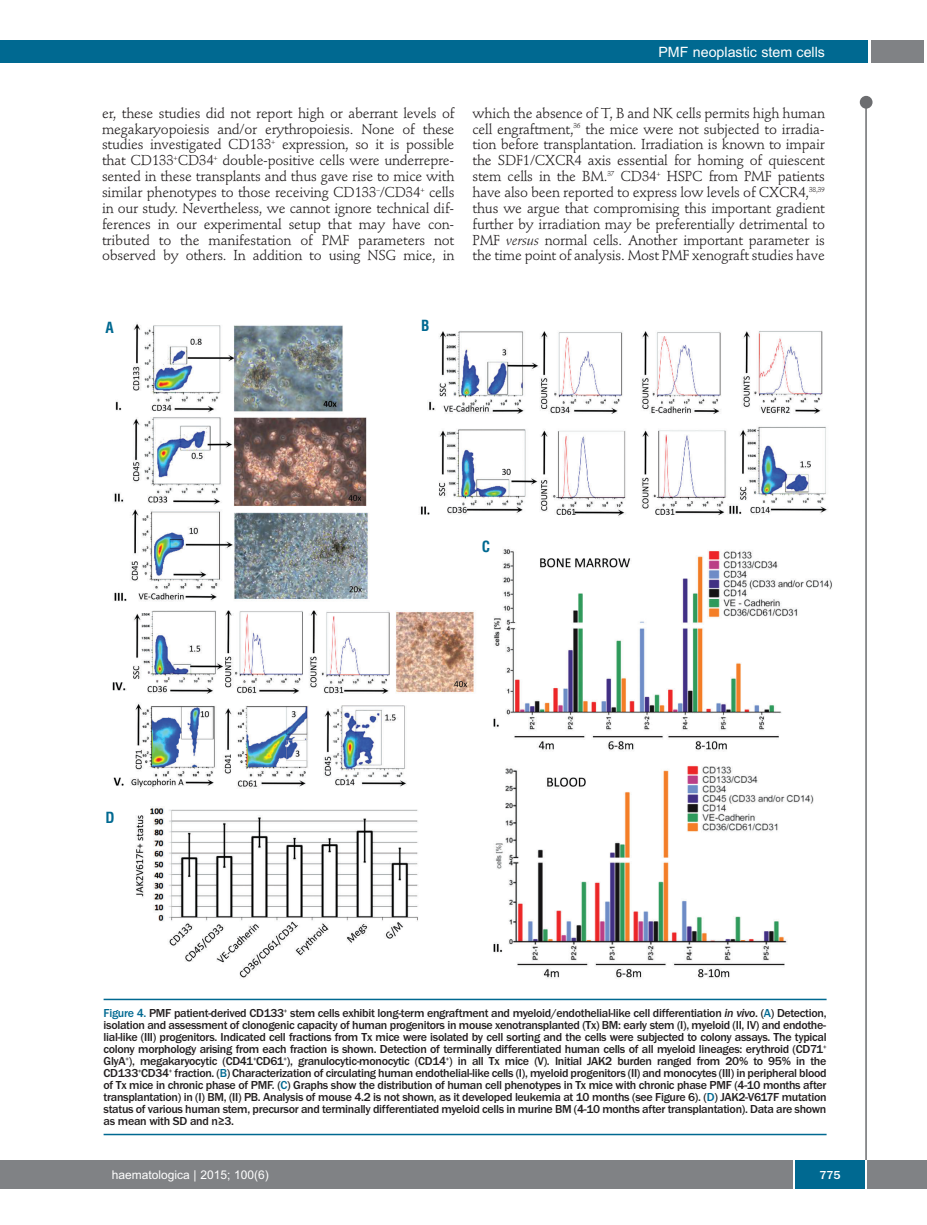
<style>
.page{position:relative;width:927px;height:1225px;background:#fff}
.page>*{position:absolute;margin:0;border:0;box-sizing:border-box;transform-origin:0 0}
.t1{font:700 condensed 15px "Helvetica";color:#006991}
.t2{font:14.25px/15.9px "Stempel Schneidler";letter-spacing:-.015em;color:#231f20;text-align:justify}
.t3{font:14.25px "Arial";color:#fff}
.t4{font:500 12px/12px "Franklin Gothic";letter-spacing:-.025em;color:#231f20;text-align:justify}
.t5{font:12px "Arial";color:#fff}
.t6{font:500 12px "Franklin Gothic";color:#fff}
.s1{font-style:italic}
.s2{color:#006991}
</style>
<div class="page">
<div style="left:860px;top:96px;width:12px;height:13px;background:#6c6d70;border-radius:50%"></div>
<hr style="left:865px;top:98px;width:2px;height:1062px;background:#6c6d70">
<div style="left:871px;top:40px;width:52px;height:22px;background:#808285"></div>
<div style="left:18px;top:40px;width:849px;height:22px;background:#006991"></div>
<div style="left:17px;top:1160px;width:910px;height:28px;background:#808285"></div>
<div style="left:795px;top:1160px;width:70px;height:28px;background:#006991"></div>
<hr style="left:793px;top:1160px;width:2px;height:28px;background:#fff">
<hr style="left:865px;top:1160px;width:2px;height:28px;background:#fff">
<div style="left:0;top:40px;width:19px;height:22px;background:#006991"></div>
<div style="left:0;top:1160px;width:18px;height:28px;background:#808285"></div>
<img style="left:112px;top:323px;width:720px;height:656px">
<hr style="left:104px;top:998px;width:723px;height:2px;background:#006991">
<hr style="left:104px;top:1133px;width:723px;height:2px;background:#006991">
<p class="t3" style="left:658px;top:44px;width:168px">PMF neoplastic stem cells</p>
<p class="t2" style="left:102px;top:106px;width:354px">er, these studies did not report high or aberrant levels of megakaryopoiesis and/or erythropoiesis. None of these studies investigated CD133<sup>+</sup> expression, so it is possible that CD133<sup>+</sup>CD34<sup>+</sup> double-positive cells were underrepre&shy;sented in these transplants and thus gave rise to mice with similar phenotypes to those receiving CD133<sup>–</sup>/CD34<sup>+</sup> cells in our study. Nevertheless, we cannot ignore technical dif&shy;ferences in our experimental setup that may have con&shy;tributed to the manifestation of PMF parameters not observed by others. In addition to using NSG mice, in</p>
<p class="t2" style="left:472px;top:106px;width:354px">which the absence of T, B and NK cells permits high human cell engraftment,<sup>36</sup> the mice were not subjected to irradia&shy;tion before transplantation. Irradiation is known to impair the SDF1/CXCR4 axis essential for homing of quiescent stem cells in the BM.<sup>37</sup> CD34<sup>+</sup> HSPC from PMF patients have also been reported to express low levels of CXCR4,<sup>38,39 </sup>thus we argue that compromising this important gradient further by irradiation may be preferentially detrimental to PMF <span class="s1">versus</span> normal cells. Another important parameter is the time point of analysis. Most PMF xenograft studies have</p>
<p class="t1" style="left:106px;top:319px;width:10px">A</p>
<p class="t1" style="left:106px;top:809px;width:11px">D</p>
<p class="t1" style="left:421px;top:317px;width:10px">B</p>
<p class="t1" style="left:482px;top:538px;width:10px">C</p>
<p class="t4" style="left:104px;top:1007px;width:725px"><span class="s2">Figure 4.</span> PMF patient-derived CD133<sup>+</sup> stem cells exhibit long-term engraftment and myeloid/endothelial-like cell differentiation <span class="s1">in vivo</span>. (<span class="s2">A</span>) Detection, isolation and assessment of clonogenic capacity of human progenitors in mouse xenotransplanted (Tx) BM: early stem (I), myeloid (II, IV) and endothe&shy;lial-like (III) progenitors. Indicated cell fractions from Tx mice were isolated by cell sorting and the cells were subjected to colony assays. The typical colony morphology arising from each fraction is shown. Detection of terminally differentiated human cells of all myeloid lineages: erythroid (CD71<sup>+ </sup>GlyA<sup>+</sup>), megakaryocytic (CD41<sup>+</sup>CD61<sup>+</sup>), granulocytic-monocytic (CD14<sup>+</sup>) in all Tx mice (V). Initial JAK2 burden ranged from 20% to 95% in the CD133<sup>+</sup>CD34<sup>+</sup> fraction. (<span class="s2">B</span>) Characterization of circulating human endothelial-like cells (I), myeloid progenitors (II) and monocytes (III) in peripheral blood of Tx mice in chronic phase of PMF. (<span class="s2">C</span>) Graphs show the distribution of human cell phenotypes in Tx mice with chronic phase PMF (4-10 months after transplantation) in (I) BM, (II) PB. Analysis of mouse 4.2 is not shown, as it developed leukemia at 10 months (see Figure 6). (<span class="s2">D</span>) JAK2-V617F mutation status of various human stem, precursor and terminally differentiated myeloid cells in murine BM (4-10 months after transplantation). Data are shown as mean with SD and n≥3.</p>
<p class="t5" style="left:112px;top:1167px;width:158px">haematologica | 2015; 100(6)</p>
<p class="t6" style="left:819px;top:1167px;width:22px">775</p>
</div>
